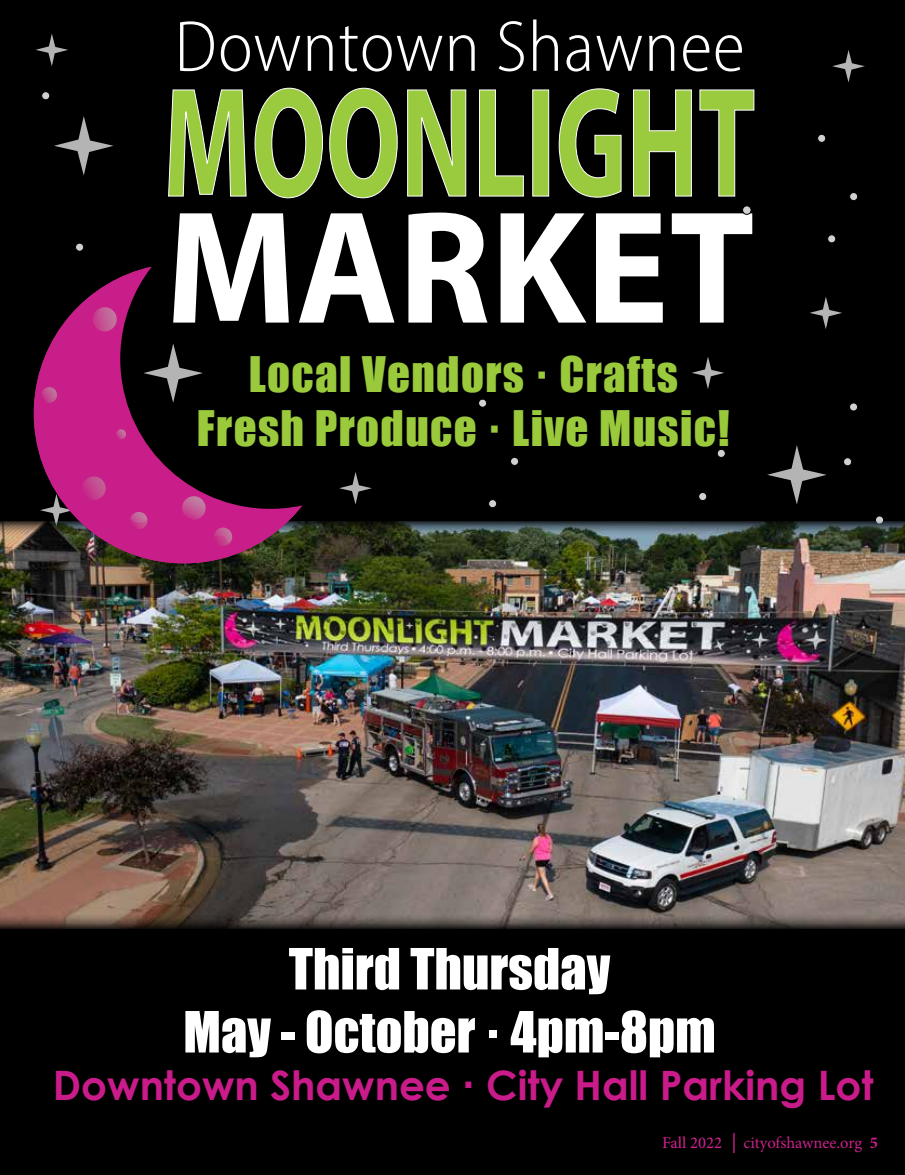
<style>
.page{position:relative;width:905px;height:1175px;background:#fff}
.page>*{position:absolute;margin:0;border:0;box-sizing:border-box;transform-origin:0 0}
.t1{font:300 semi-condensed 72.75px "Myriad Pro";letter-spacing:.01em;color:#fff}
.t2{font:52.5px/63px "Impact";color:#fff;text-align:center}
.t3{font:45px/54px "Impact";letter-spacing:.03em;color:#9aca3c;text-align:center}
.t4{font:700 40.5px "Century Gothic";color:#ca1b8a}
.t5{font:16.5px "Minion Pro";letter-spacing:-.005em;color:#ca208a}
.s1{font-weight:500}
.s2{font-family:"Arial Narrow"}
.s3{font-weight:700}
</style>
<div class="page">
<div style="left:0;top:0;width:904px;height:1174px;background:#000"></div>
<svg style="left:168px;top:90px;width:78px;height:106px"></svg>
<svg style="left:255px;top:88px;width:68px;height:110px"></svg>
<svg style="left:329px;top:88px;width:68px;height:110px"></svg>
<svg style="left:407px;top:90px;width:59px;height:106px"></svg>
<svg style="left:479px;top:90px;width:44px;height:106px"></svg>
<div style="left:532px;top:90px;width:17px;height:106px;background:#9aca3e;border:1px solid #fff"></div>
<svg style="left:559px;top:88px;width:62px;height:109px"></svg>
<svg style="left:633px;top:90px;width:58px;height:106px"></svg>
<svg style="left:699px;top:90px;width:55px;height:106px"></svg>
<svg style="left:176px;top:213px;width:110px;height:54px"></svg>
<svg style="left:302px;top:213px;width:92px;height:109px"></svg>
<svg style="left:408px;top:212px;width:79px;height:110px"></svg>
<svg style="left:500px;top:213px;width:86px;height:109px"></svg>
<svg style="left:596px;top:213px;width:66px;height:109px"></svg>
<svg style="left:671px;top:213px;width:81px;height:109px"></svg>
<svg style="left:54px;top:116px;width:59px;height:59px"></svg>
<svg style="left:832px;top:50px;width:32px;height:33px"></svg>
<svg style="left:767px;top:445px;width:59px;height:59px"></svg>
<svg style="left:810px;top:297px;width:32px;height:32px"></svg>
<svg style="left:35px;top:33px;width:33px;height:33px"></svg>
<div style="left:75px;top:243px;width:9px;height:8px;background:#d0d1cf;border-radius:50%"></div>
<div style="left:75px;top:243px;width:9px;height:8px;border:1px solid #000;border-radius:50%"></div>
<div style="left:817px;top:134px;width:8px;height:8px;background:#d0d1cf;border-radius:50%"></div>
<div style="left:817px;top:134px;width:8px;height:8px;border:1px solid #000;border-radius:50%"></div>
<div style="left:849px;top:403px;width:8px;height:8px;background:#d0d1cf;border-radius:50%"></div>
<div style="left:849px;top:403px;width:8px;height:8px;border:1px solid #000;border-radius:50%"></div>
<div style="left:42px;top:92px;width:8px;height:8px;background:#d0d1cf;border-radius:50%"></div>
<div style="left:42px;top:92px;width:8px;height:8px;border:1px solid #000;border-radius:50%"></div>
<div style="left:742px;top:206px;width:9px;height:8px;background:#d0d1cf;border-radius:50%"></div>
<div style="left:742px;top:206px;width:9px;height:8px;border:1px solid #000;border-radius:50%"></div>
<div style="left:849px;top:192px;width:8px;height:9px;background:#d0d1cf;border-radius:50%"></div>
<div style="left:849px;top:192px;width:8px;height:9px;border:1px solid #000;border-radius:50%"></div>
<div style="left:827px;top:235px;width:8px;height:8px;background:#d0d1cf;border-radius:50%"></div>
<div style="left:827px;top:235px;width:8px;height:8px;border:1px solid #000;border-radius:50%"></div>
<div style="left:698px;top:492px;width:8px;height:8px;background:#d0d1cf;border-radius:50%"></div>
<div style="left:698px;top:492px;width:9px;height:8px;border:1px solid #000;border-radius:50%"></div>
<div style="left:717px;top:449px;width:8px;height:8px;background:#d0d1cf;border-radius:50%"></div>
<div style="left:717px;top:449px;width:8px;height:8px;border:1px solid #000;border-radius:50%"></div>
<div style="left:843px;top:458px;width:8px;height:8px;background:#d0d1cf;border-radius:50%"></div>
<div style="left:843px;top:457px;width:8px;height:9px;border:1px solid #000;border-radius:50%"></div>
<div style="left:875px;top:516px;width:8px;height:8px;background:#d0d1cf;border-radius:50%"></div>
<div style="left:875px;top:516px;width:8px;height:8px;border:1px solid #000;border-radius:50%"></div>
<img style="left:0;top:521px;width:904px;height:408px">
<svg style="left:30px;top:267px;width:272px;height:298px"></svg>
<svg style="left:92px;top:307px;width:25px;height:25px"></svg>
<img style="left:82px;top:476px;width:24px;height:24px">
<svg style="left:130px;top:512px;width:18px;height:11px"></svg>
<img style="left:130px;top:519px;width:17px;height:10px">
<img style="left:213px;top:536px;width:16px;height:10px">
<img style="left:41px;top:387px;width:16px;height:16px">
<svg style="left:339px;top:472px;width:33px;height:32px"></svg>
<div style="left:478px;top:399px;width:8px;height:8px;background:#d0d1cf;border-radius:50%"></div>
<div style="left:478px;top:399px;width:9px;height:8px;border:1px solid #000;border-radius:50%"></div>
<div style="left:510px;top:457px;width:8px;height:8px;background:#d0d1cf;border-radius:50%"></div>
<div style="left:510px;top:457px;width:8px;height:8px;border:1px solid #000;border-radius:50%"></div>
<div style="left:488px;top:499px;width:8px;height:9px;background:#d0d1cf;border-radius:50%"></div>
<div style="left:488px;top:499px;width:9px;height:9px;border:1px solid #000;border-radius:50%"></div>
<svg style="left:143px;top:343px;width:60px;height:60px"></svg>
<svg style="left:692px;top:357px;width:32px;height:32px"></svg>
<h1 class="t1" style="left:174px;top:3px;width:571px">Downtown Shawnee</h1>
<p class="t3" style="left:197px;top:346px;width:534px">Local Vendors Crafts<br>Fresh Produce Live Music!</p>
<p class="t2" style="left:183px;top:936px;width:534px">Third Thursday<br>May - October 4pm-8pm</p>
<p class="t4" style="left:53px;top:1054px;width:822px">Downtown Shawnee City Hall Parking Lot</p>
<p class="t5" style="left:662px;top:1131px;width:217px"><span class="s1">Fall 2022</span> <span class="s2">│</span> cityofshawnee.org <span class="s3">5</span></p>
</div>
